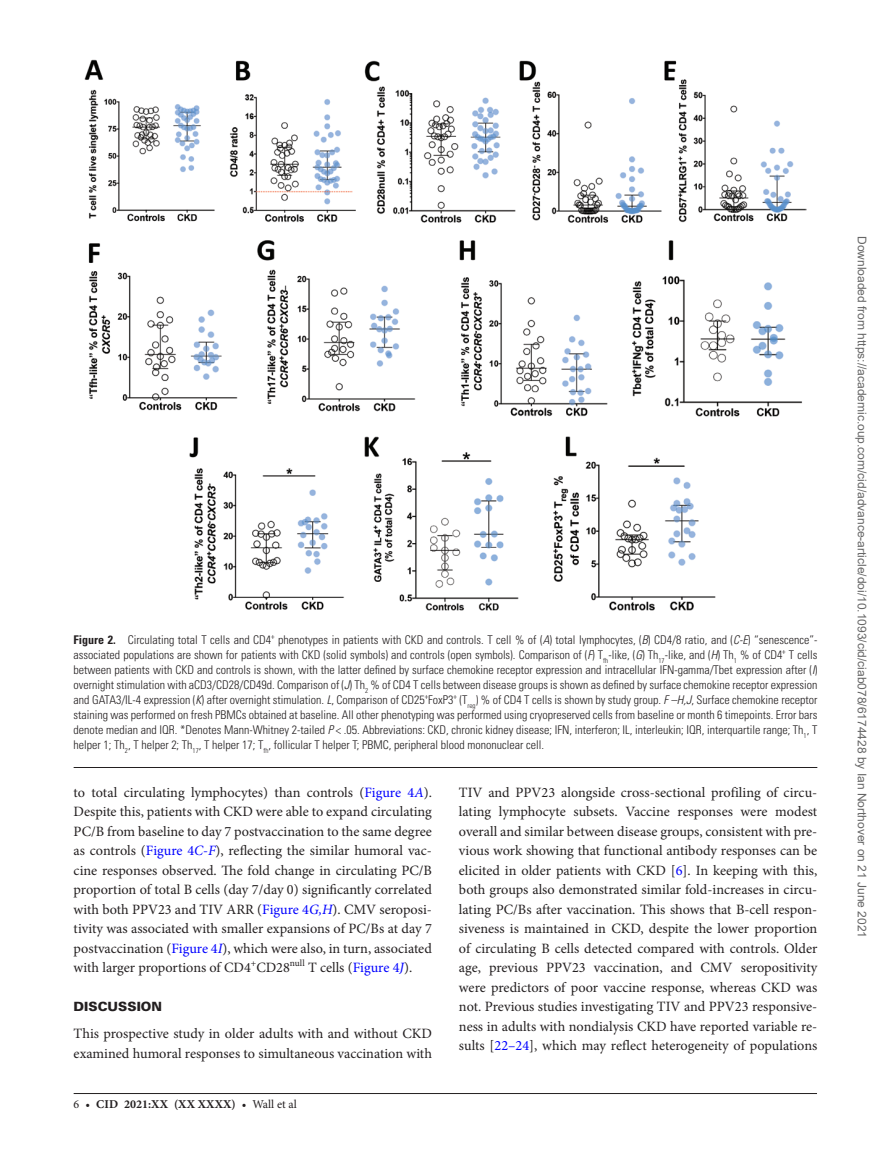
<style>
.page{position:relative;width:891px;height:1174px;background:#fff}
.page>*{position:absolute;margin:0;border:0;box-sizing:border-box;transform-origin:0 0}
.t1{font:14.25px/19.5px "Minion Pro";color:#231f20;text-align:justify}
.t2{font:900 12.75px "Univers LT Std";color:#231f20}
.t3{font:300 condensed 12px/15px "Univers LT Std";color:#231f20;text-align:justify}
.t4{font:12px "Arial";color:#666}
.t5{font:700 12px "Minion Pro";letter-spacing:.01em;color:#231f20}
.t6{font:300 condensed 7.95px "Univers LT Std";color:#231f20}
.s1{font-weight:700}
.s2{font-style:italic}
.s3{color:#00f}
.s4{font-style:italic;color:#00f}
.s5{font-weight:400}
</style>
<div class="page">
<hr style="left:74px;top:1093px;width:743px;height:1px;background:#231f20">
<hr style="left:74px;top:767px;width:743px;height:1px;background:#231f20">
<img style="left:85px;top:59px;width:721px;height:551px">
<p class="t3" style="left:74px;top:632px;width:199px"><span class="s1">Figure 2.</span> Circulating total T cells and CD4</p>
<p class="t6" style="left:271px;top:631px;width:5px">+</p>
<p class="t3" style="left:74px;top:632px;width:745px;text-indent:205px">phenotypes in patients with CKD and controls. T cell % of (<span class="s2">A</span>) total lymphocytes, (<span class="s2">B</span>) CD4/8 ratio, and (<span class="s2">C-E</span>) “senescence”- associated populations are shown for patients with CKD (solid symbols) and controls (open symbols). Comparison of (<span class="s2">F</span>) T<sub>fh</sub>-like, (<span class="s2">G</span>) Th<sub>17</sub>-like, and (<span class="s2">H</span>) Th<sub>1</sub> % of CD4</p>
<p class="t6" style="left:782px;top:646px;width:5px">+</p>
<p class="t3" style="left:74px;top:647px;width:745px;text-indent:715px">T cells between patients with CKD and controls is shown, with the latter defined by surface chemokine receptor expression and intracellular IFN-gamma/Tbet expression after (<span class="s2">I</span>) overnight stimulation with aCD3/CD28/CD49d. Comparison of (<span class="s2">J</span>) Th<sub>2</sub> % of CD4 T cells between disease groups is shown as defined by surface chemokine receptor expression and GATA3/IL-4 expression (<span class="s2">K</span>) after overnight stimulation. <span class="s2">L</span>, Comparison of CD25 FoxP3</p>
<p class="t6" style="left:425px;top:691px;width:5px">+</p>
<p class="t6" style="left:454px;top:691px;width:5px">+</p>
<p class="t3" style="left:74px;top:692px;width:745px;text-indent:386px">(T<sub>reg</sub>) % of CD4 T cells is shown by study group. <span class="s2">F –H,J</span>, Surface chemokine receptor staining was performed on fresh PBMCs obtained at baseline. All other phenotyping was performed using cryopreserved cells from baseline or month 6 timepoints. Error bars denote median and IQR. *Denotes Mann-Whitney 2-tailed <span class="s2">P</span> &lt; .05. Abbreviations: CKD, chronic kidney disease; IFN, interferon; IL, interleukin; IQR, interquartile range; Th<sub>1</sub>, T helper 1; Th<sub>2</sub>, T helper 2; Th<sub>17</sub>, T helper 17; T<sub>fh</sub>, follicular T helper T; PBMC, peripheral blood mononuclear cell.</p>
<p class="t1" style="left:74px;top:782px;width:360px">to total circulating lymphocytes) than controls (<span class="s3">Figure 4</span><span class="s4">A</span>).<br>Despite this, patients with CKD were able to expand circulating PC/B from baseline to day 7 postvaccination to the same degree as controls (<span class="s3">Figure 4</span><span class="s4">C-F</span>), reflecting the similar humoral vac&shy;cine responses observed. The fold change in circulating PC/B proportion of total B cells (day 7/day 0) significantly correlated with both PPV23 and TIV ARR (<span class="s3">Figure 4</span><span class="s4">G,H</span>). CMV seroposi&shy;tivity was associated with smaller expansions of PC/Bs at day 7 postvaccination (<span class="s3">Figure 4</span><span class="s4">I</span>), which were also, in turn, associated with larger proportions of CD4<sup>+</sup>CD28<sup>null</sup> T cells (<span class="s3">Figure 4</span><span class="s4">J</span>).</p>
<p class="t2" style="left:74px;top:999px;width:90px">DISCUSSION</p>
<p class="t1" style="left:74px;top:1024px;width:360px">This prospective study in older adults with and without CKD examined humoral responses to simultaneous vaccination with</p>
<p class="t5" style="left:74px;top:1095px;width:225px"><span class="s5">6 •</span> cid 2021:XX (XX XXXX) <span class="s5">• Wall et al</span></p>
<p class="t1" style="left:459px;top:782px;width:360px">TIV and PPV23 alongside cross-sectional profiling of circu&shy;lating lymphocyte subsets. Vaccine responses were modest overall and similar between disease groups, consistent with pre&shy;vious work showing that functional antibody responses can be elicited in older patients with CKD [<span class="s3">6</span>]. In keeping with this, both groups also demonstrated similar fold-increases in circu&shy;lating PC/Bs after vaccination. This shows that B-cell respon&shy;siveness is maintained in CKD, despite the lower proportion of circulating B cells detected compared with controls. Older age, previous PPV23 vaccination, and CMV seropositivity were predictors of poor vaccine response, whereas CKD was not. Previous studies investigating TIV and PPV23 responsive&shy;ness in adults with nondialysis CKD have reported variable re&shy;sults [<span class="s3">22–24</span>], which may reflect heterogeneity of populations</p>
<p class="t4" style="left:866px;top:236px;width:704px;rotate:90deg">Downloaded from https://academic.oup.com/cid/advance-article/doi/10.1093/cid/ciab078/6174428 by Ian Northover on 21 June 2021</p>
</div>
